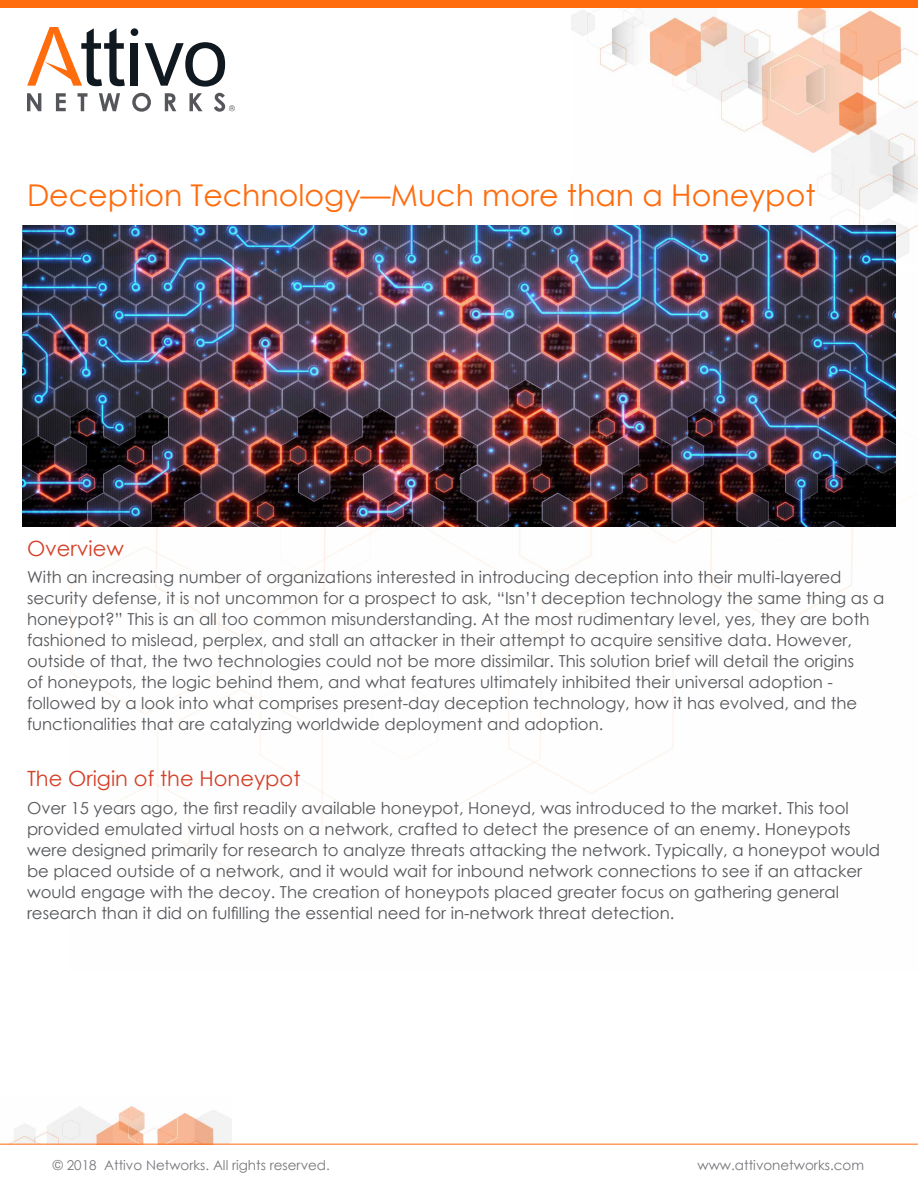
<style>
.page{position:relative;width:918px;height:1188px;background:#fff}
.page>*{position:absolute;margin:0;border:0;box-sizing:border-box;transform-origin:0 0}
.t1{font:30px "Century Gothic";color:#ff6c0e}
.t2{font:21px "Century Gothic";color:#d43f27}
.t3{font:16.5px/21px "Century Gothic";color:#54565a}
.t4{font:13.5px "Century Gothic";color:#76777b}
</style>
<div class="page">
<img style="left:70px;top:271px;width:826px;height:604px">
<img style="left:0;top:1106px;width:231px;height:38px">
<hr style="left:0;top:1144px;width:918px;height:1px;background:#ff6c0e">
<img style="left:572px;top:8px;width:346px;height:255px">
<div style="left:0;top:0;width:918px;height:8px;background:#ff6c0e"></div>
<svg style="left:27px;top:27px;width:98px;height:59px"></svg>
<div style="left:131px;top:43px;width:7px;height:43px;background:#101820"></div>
<svg style="left:145px;top:42px;width:80px;height:45px"></svg>
<svg style="left:27px;top:93px;width:14px;height:18px"></svg>
<svg style="left:56px;top:93px;width:10px;height:18px"></svg>
<svg style="left:78px;top:93px;width:9px;height:18px"></svg>
<svg style="left:99px;top:93px;width:21px;height:18px"></svg>
<svg style="left:132px;top:93px;width:19px;height:19px"></svg>
<svg style="left:165px;top:93px;width:11px;height:18px"></svg>
<svg style="left:190px;top:93px;width:13px;height:18px"></svg>
<div style="left:131px;top:28px;width:7px;height:8px;background:#101820;border-radius:50%"></div>
<svg style="left:214px;top:93px;width:21px;height:19px"></svg>
<img style="left:23px;top:225px;width:872px;height:301px">
<h1 class="t1" style="left:27px;top:174px;width:790px">Deception Technology—Much more than a Honeypot</h1>
<p class="t2" style="left:27px;top:533px;width:98px">Overview</p>
<p class="t3" style="left:27px;top:567px;width:859px">With an increasing number of organizations interested in introducing deception into their multi-layered security defense, it is not uncommon for a prospect to ask, “Isn’t deception technology the same thing as a honeypot?” This is an all too common misunderstanding. At the most rudimentary level, yes, they are both fashioned to mislead, perplex, and stall an attacker in their attempt to acquire sensitive data. However, outside of that, the two technologies could not be more dissimilar. This solution brief will detail the origins<br>of honeypots, the logic behind them, and what features ultimately inhibited their universal adoption - followed by a look into what comprises present-day deception technology, how it has evolved, and the functionalities that are catalyzing worldwide deployment and adoption.</p>
<p class="t2" style="left:27px;top:764px;width:275px">The Origin of the Honeypot</p>
<p class="t3" style="left:27px;top:797px;width:855px">Over 15 years ago, the first readily available honeypot, Honeyd, was introduced to the market. This tool provided emulated virtual hosts on a network, crafted to detect the presence of an enemy. Honeypots were designed primarily for research to analyze threats attacking the network. Typically, a honeypot would be placed outside of a network, and it would wait for inbound network connections to see if an attacker would engage with the decoy. The creation of honeypots placed greater focus on gathering general research than it did on fulfilling the essential need for in-network threat detection.</p>
<p class="t4" style="left:53px;top:1155px;width:279px">© 2018 Attivo Networks. All rights reserved.</p>
<p class="t4" style="left:698px;top:1155px;width:168px">www.attivonetworks.com</p>
</div>
